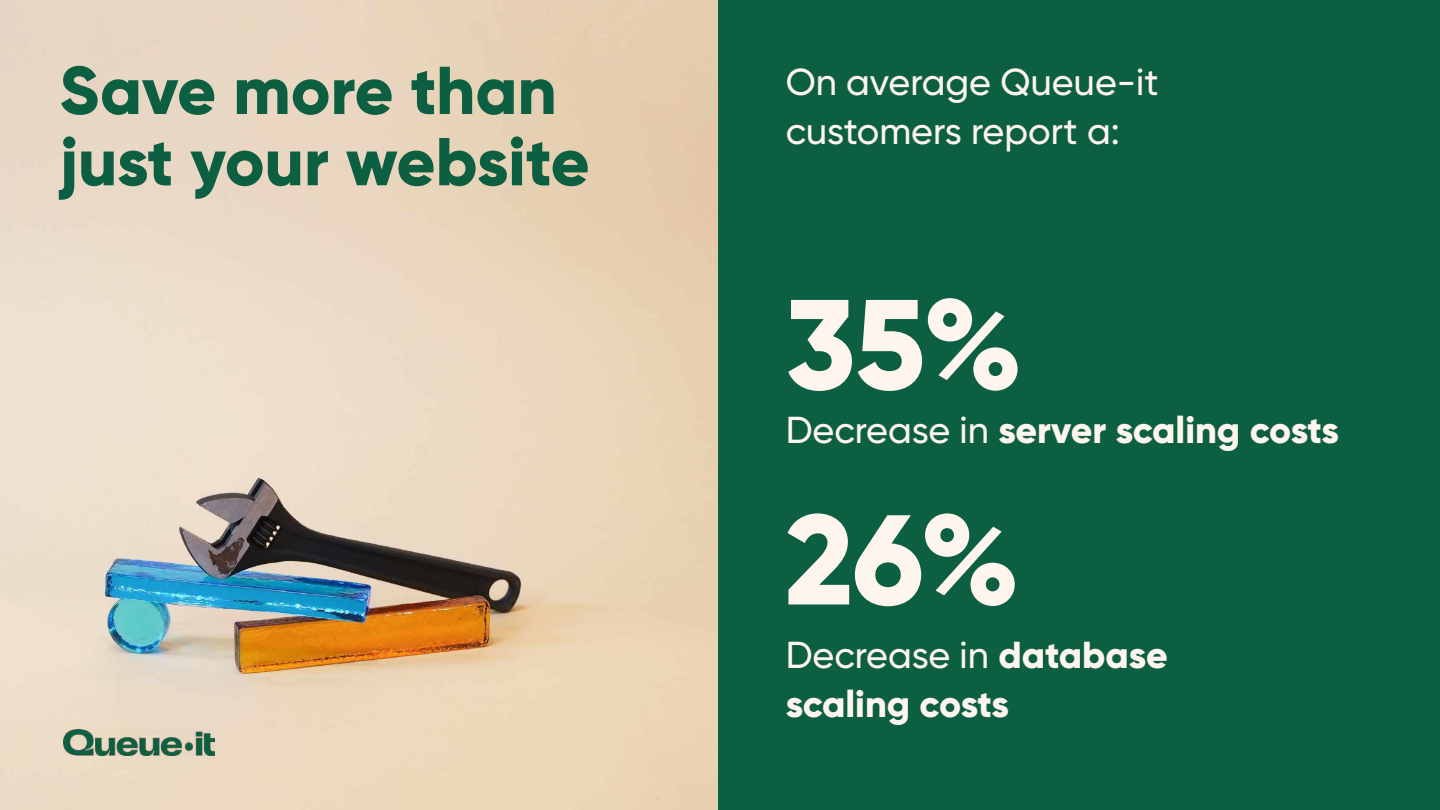
<style>
.page{position:relative;width:1440px;height:810px;background:#fff}
.page>*{position:absolute;margin:0;border:0;box-sizing:border-box;transform-origin:0 0}
.t1{font:800 127.5px "Gilroy";color:#fdf5ee}
.t2{font:800 67.5px/71.2px "Gilroy";color:#0d5f41}
.t3{font:800 37.5px/48.8px "Gilroy";letter-spacing:-.01em;color:#fdf5ee}
.t4{font:500 37.5px/48.8px "Gilroy";color:#fdf5ee}
.s1{font-weight:500}
</style>
<div class="page">
<img style="left:0;top:0;width:718px;height:810px">
<div style="left:718px;top:0;width:722px;height:810px;background:#0d5f41"></div>
<h2 class="t2" style="left:59px;top:54px;width:532px">Save more than just your website</h2>
<p class="t4" style="left:786px;top:58px;width:374px">On average Queue-it customers report a:</p>
<h1 class="t1" style="left:786px;top:264px;width:239px">35%</h1>
<p class="t3" style="left:786px;top:405px;width:555px"><span class="s1">Decrease in</span> server scaling costs</p>
<h1 class="t1" style="left:786px;top:480px;width:236px">26%</h1>
<p class="t3" style="left:786px;top:631px;width:384px"><span class="s1">Decrease in</span> database scaling costs</p>
</div>
